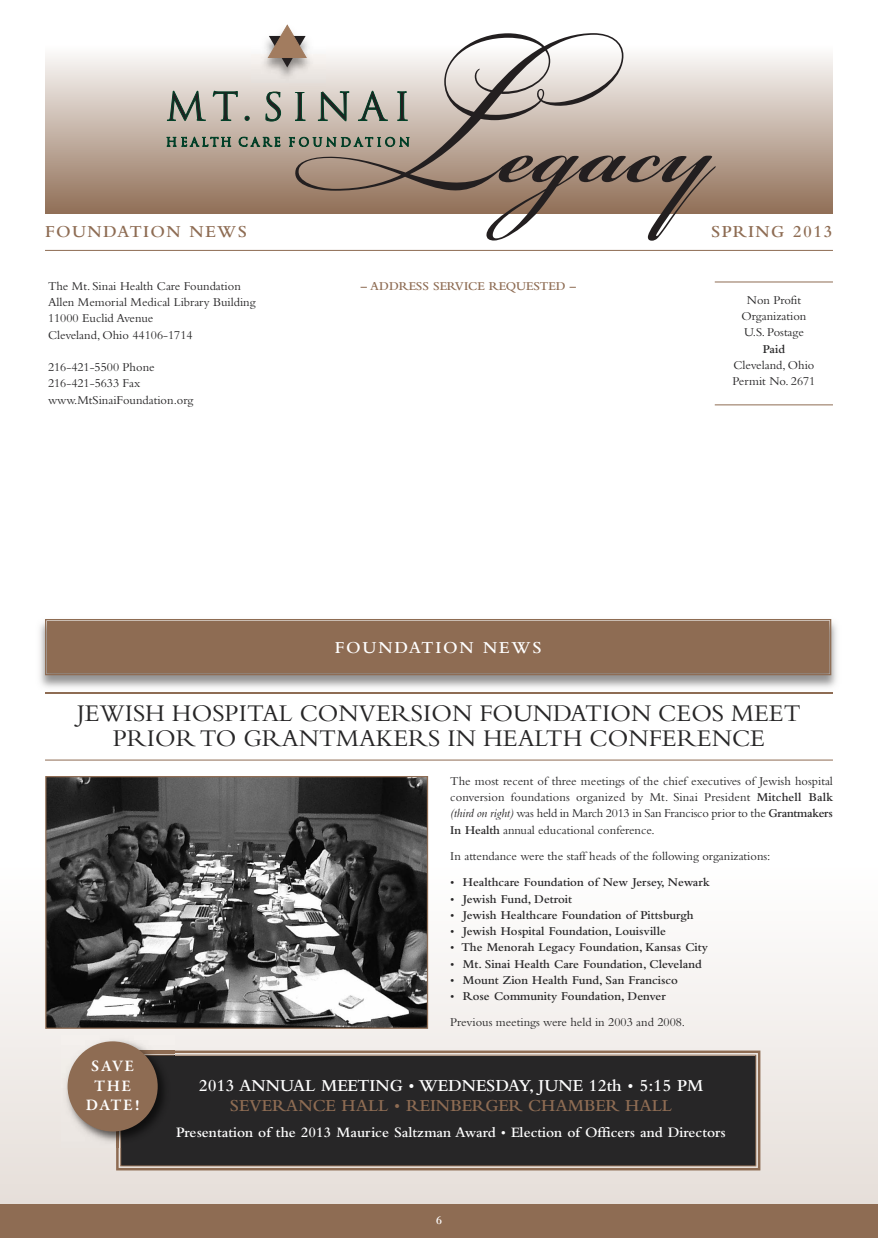
<style>
.page{position:relative;width:878px;height:1238px;background:#fff}
.page>*{position:absolute;margin:0;border:0;box-sizing:border-box;transform-origin:0 0}
.t1{font:25px/25px "Bembo";color:#272627;text-align:center}
.t2{font:600 17.5px "Bembo";color:#fff}
.t3{font:600 17.5px "Bembo";color:#8e6c53}
.t4{font:600 17.5px "Bembo";letter-spacing:.08em;color:#8e6c53}
.t5{font:600 17.5px "Bembo";letter-spacing:.1em;color:#fff}
.t6{font:600 16.25px/19.5px "Garamond Premr Pro";letter-spacing:.095em;color:#fff;text-align:center}
.t7{font:600 15px "Bembo";color:#fff}
.t8{font:12.5px/16.2px "Bembo";color:#272627}
.t9{font:600 12.5px "Bembo";color:#272627}
.t10{font:600 12.5px "Bembo";color:#8e6c53}
.t11{font:600 12.5px "Bembo";color:#fff}
.s1{font-weight:600}
.s2{font-style:italic}
</style>
<div class="page">
<div style="left:0;top:866px;width:878px;height:371px;background:linear-gradient(to bottom,#fff,#e1d9d2)"></div>
<hr style="left:714px;top:281px;width:119px;height:1px;background:#8e6c53">
<hr style="left:714px;top:404px;width:119px;height:1px;background:#8e6c53">
<div style="left:0;top:1204px;width:878px;height:33px;background:#8e6c53"></div>
<div style="left:45px;top:45px;width:788px;height:169px;background:linear-gradient(to bottom,#fefefe,#906f56)"></div>
<hr style="left:45px;top:250px;width:788px;height:1px;background:#8e6c53">
<svg style="left:292px;top:33px;width:331px;height:159px"></svg>
<svg style="left:486px;top:155px;width:230px;height:86px"></svg>
<svg style="left:289px;top:137px;width:120px;height:10px"></svg>
<svg style="left:167px;top:137px;width:64px;height:9px"></svg>
<svg style="left:239px;top:137px;width:41px;height:9px"></svg>
<svg style="left:167px;top:91px;width:38px;height:30px"></svg>
<svg style="left:213px;top:91px;width:24px;height:30px"></svg>
<svg style="left:245px;top:116px;width:4px;height:5px"></svg>
<svg style="left:266px;top:92px;width:15px;height:29px"></svg>
<svg style="left:295px;top:92px;width:10px;height:29px"></svg>
<svg style="left:318px;top:91px;width:31px;height:30px"></svg>
<svg style="left:358px;top:91px;width:29px;height:30px"></svg>
<svg style="left:397px;top:92px;width:10px;height:29px"></svg>
<img style="left:47px;top:778px;width:379px;height:248px">
<div style="left:45px;top:776px;width:383px;height:252px;border:1px solid #8e6c53"></div>
<div style="left:121px;top:1055px;width:634px;height:110px;background:#272627"></div>
<div style="left:116px;top:1050px;width:644px;height:120px;border:2px solid #8e6c53"></div>
<div style="left:120px;top:1054px;width:636px;height:112px;border:1px solid #8e6c53"></div>
<img style="left:62px;top:1035px;width:112px;height:113px">
<div style="left:68px;top:1041px;width:90px;height:90px;background:#8e6c53;border-radius:50%"></div>
<hr style="left:45px;top:759px;width:788px;height:1px;background:#8e6c53">
<img style="left:39px;top:619px;width:798px;height:69px">
<img style="left:45px;top:692px;width:788px;height:1px">
<div style="left:48px;top:621px;width:780px;height:51px;background:#8e6c53"></div>
<div style="left:45px;top:619px;width:786px;height:56px;border:1px solid #8e6c53"></div>
<div style="left:47px;top:621px;width:782px;height:52px;border:1px solid #8e6c53"></div>
<img style="left:252px;top:24px;width:73px;height:68px">
<svg style="left:268px;top:25px;width:38px;height:42px"></svg>
<h2 class="t4" style="left:45px;top:225px;width:203px">FOUNDATION NEWS</h2>
<h2 class="t4" style="left:711px;top:225px;width:123px">SPRING 2013</h2>
<p class="t8" style="left:48px;top:279px;width:209px">The Mt. Sinai Health Care Foundation<br>Allen Memorial Medical Library Building<br>11000 Euclid Avenue<br>Cleveland, Ohio 44106-1714</p>
<p class="t8" style="left:48px;top:360px;width:147px">216-421-5500 Phone<br>216-421-5633 Fax www.MtSinaiFoundation.org</p>
<p class="t10" style="left:361px;top:281px;width:216px">– ADDRESS SERVICE REQUESTED –</p>
<h2 class="t5" style="left:335px;top:641px;width:208px">FOUNDATION NEWS</h2>
<p class="t8" style="left:741px;top:293px;width:66px;text-align:center">Non Profit<br>Organization<br>U.S. Postage</p>
<p class="t9" style="left:763px;top:344px;width:24px">Paid</p>
<p class="t8" style="left:732px;top:358px;width:84px">Cleveland, Ohio<br>Permit No. 2671</p>
<h1 class="t1" style="left:77px;top:702px;width:725px">JEWISH HOSPITAL CONVERSION FOUNDATION CEOS MEET<br>PRIOR TO GRANTMAKERS IN HEALTH CONFERENCE</h1>
<h3 class="t6" style="left:86px;top:1055px;width:55px">SAVE<br>THE<br>DATE!</h3>
<p class="t8" style="left:450px;top:774px;width:384px;text-align:justify">The most recent of three meetings of the chief executives of Jewish hospital conversion foundations organized by Mt. Sinai President <span class="s1">Mitchell Balk </span><span class="s2">(third on right)</span> was held in March 2013 in San Francisco prior to the <span class="s1">Grantmakers In Health</span> annual educational conference.</p>
<p class="t8" style="left:450px;top:849px;width:322px">In attendance were the staff heads of the following organizations:</p>
<p class="t9" style="left:450px;top:878px;width:261px">• Healthcare Foundation of New Jersey, Newark</p>
<p class="t9" style="left:450px;top:894px;width:123px">• Jewish Fund, Detroit</p>
<p class="t9" style="left:450px;top:910px;width:245px">• Jewish Healthcare Foundation of Pittsburgh</p>
<p class="t9" style="left:450px;top:926px;width:217px">• Jewish Hospital Foundation, Louisville</p>
<p class="t9" style="left:450px;top:943px;width:259px">• The Menorah Legacy Foundation, Kansas City</p>
<p class="t9" style="left:450px;top:959px;width:253px">• Mt. Sinai Health Care Foundation, Cleveland</p>
<p class="t9" style="left:450px;top:975px;width:229px">• Mount Zion Health Fund, San Francisco</p>
<p class="t9" style="left:450px;top:991px;width:217px">• Rose Community Foundation, Denver</p>
<p class="t8" style="left:450px;top:1015px;width:236px">Previous meetings were held in 2003 and 2008.</p>
<h2 class="t2" style="left:199px;top:1078px;width:506px">2013 ANNUAL MEETING • WEDNESDAY, JUNE 12th • 5:15 PM</h2>
<h2 class="t3" style="left:230px;top:1098px;width:443px">SEVERANCE HALL • REINBERGER CHAMBER HALL</h2>
<p class="t7" style="left:176px;top:1126px;width:551px">Presentation of the 2013 Maurice Saltzman Award • Election of Officers and Directors</p>
<p class="t11" style="left:436px;top:1215px;width:8px">6</p>
</div>
